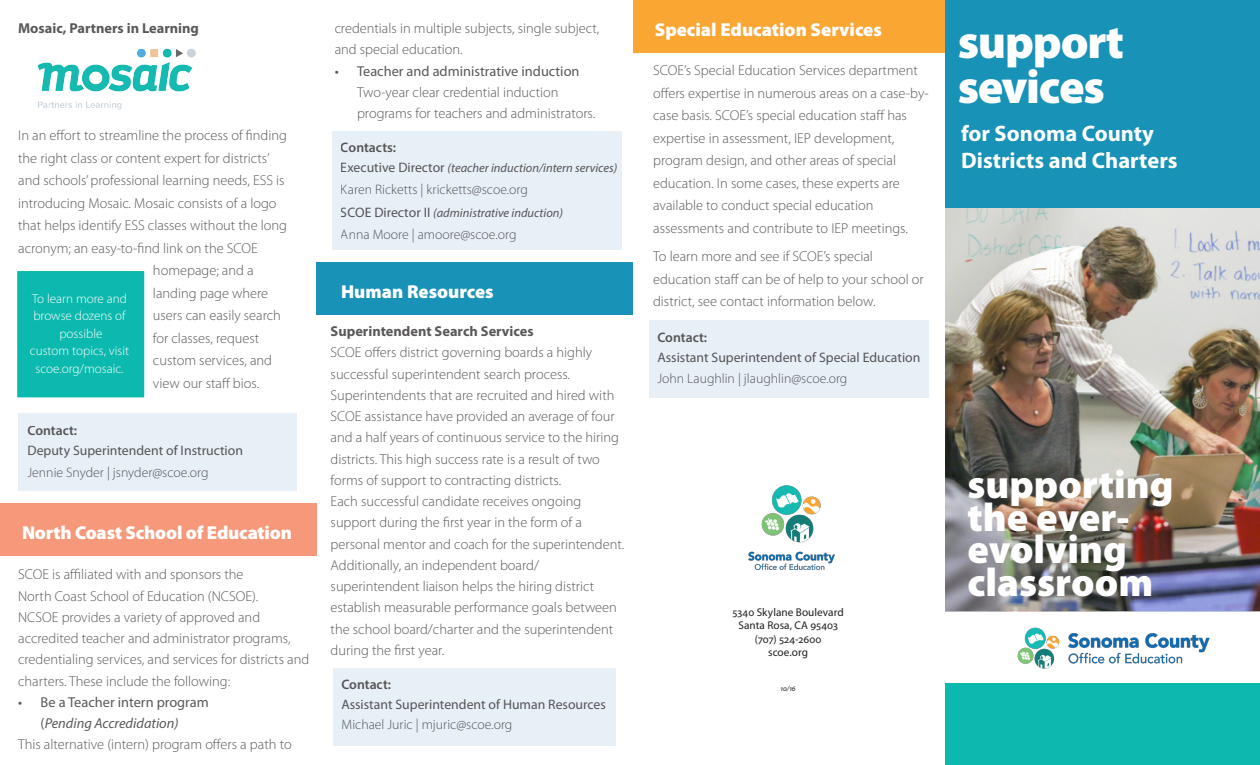
<style>
.page{position:relative;width:1260px;height:765px;background:#fff}
.page>*{position:absolute;margin:0;border:0;box-sizing:border-box;transform-origin:0 0}
.t1{font:900 47.5px "Myriad Pro";letter-spacing:-.025em;color:#fff}
.t2{font:900 40px/32.5px "Myriad Pro";color:#fff}
.t3{font:700 22.5px "Myriad Pro";color:#fff}
.t4{font:900 18.75px "Myriad Pro";color:#fff}
.t5{font:300 14.38px/21.2px "Myriad Pro";color:#231f20}
.t6{font:14.38px "Myriad Pro";color:#231f20}
.t7{font:700 14.38px "Myriad Pro";color:#231f20}
.t8{font:italic 14.38px "Myriad Pro";color:#231f20}
.t9{font:300 13.75px "Myriad Pro";color:#231f20}
.t10{font:13.75px "Myriad Pro";color:#231f20}
.t11{font:600 13.75px "Myriad Pro";color:#231f20}
.t12{font:300 13.12px "Myriad Pro";color:#fff}
.t13{font:italic 12.5px "Myriad Pro";color:#231f20}
.t14{font:11.25px "Myriad Pro";letter-spacing:.005em;color:#231f20}
.t15{font:italic 7.5px "Myriad Pro";color:#231f20}
.s1{font-style:normal}
.s2{font-style:normal;font-size:13.75px}
</style>
<div class="page">
<div style="left:945px;top:0;width:315px;height:208px;background:#1892b6"></div>
<div style="left:945px;top:683px;width:315px;height:82px;background:#0bb9ae"></div>
<img style="left:1017px;top:627px;width:193px;height:42px">
<img style="left:945px;top:208px;width:315px;height:403px">
<img style="left:748px;top:485px;width:87px;height:85px">
<div style="left:18px;top:413px;width:279px;height:78px;background:#e7f0f7"></div>
<div style="left:649px;top:321px;width:280px;height:77px;background:#e7f0f7"></div>
<div style="left:332px;top:131px;width:289px;height:118px;background:#e7f0f7"></div>
<div style="left:13px;top:267px;width:136px;height:135px;background:#0bb9ae"></div>
<div style="left:8px;top:262px;width:145px;height:144px;border:9px solid #fff"></div>
<div style="left:333px;top:668px;width:283px;height:77px;background:#e7f0f7"></div>
<div style="left:0;top:503px;width:316px;height:53px;background:#f6997a"></div>
<div style="left:316px;top:262px;width:317px;height:53px;background:#1892b7"></div>
<div style="left:634px;top:0;width:311px;height:53px;background:#faa633"></div>
<img style="left:37px;top:48px;width:159px;height:62px">
<p class="t7" style="left:18px;top:20px;width:182px">Mosaic, Partners in Learning</p>
<p class="t5" style="left:18px;top:125px;width:270px">In an effort to streamline the process of finding</p>
<p class="t5" style="left:18px;top:147px;width:253px">the right class or content expert for districts’</p>
<p class="t5" style="left:18px;top:170px;width:268px">and schools’ professional learning needs, ESS is</p>
<p class="t5" style="left:18px;top:192px;width:260px">introducing Mosaic. Mosaic consists of a logo</p>
<p class="t5" style="left:18px;top:215px;width:270px">that helps identify ESS classes without the long</p>
<p class="t5" style="left:18px;top:237px;width:241px">acronym; an easy-to-find link on the SCOE</p>
<p class="t5" style="left:153px;top:260px;width:102px">homepage; and a</p>
<p class="t5" style="left:153px;top:282px;width:117px">landing page where</p>
<p class="t5" style="left:153px;top:305px;width:129px">users can easily search</p>
<p class="t5" style="left:153px;top:327px;width:108px">for classes, request</p>
<p class="t5" style="left:153px;top:350px;width:121px">custom services, and</p>
<p class="t5" style="left:153px;top:372px;width:108px">view our staff bios.</p>
<p class="t12" style="left:32px;top:291px;width:96px">To learn more and</p>
<p class="t12" style="left:33px;top:309px;width:94px">browse dozens of</p>
<p class="t12" style="left:59px;top:326px;width:45px">possible</p>
<p class="t12" style="left:30px;top:344px;width:101px">custom topics, visit</p>
<p class="t12" style="left:36px;top:361px;width:90px">scoe.org/mosaic.</p>
<p class="t11" style="left:27px;top:422px;width:51px">Contact:</p>
<p class="t10" style="left:27px;top:443px;width:217px">Deputy Superintendent of Instruction</p>
<p class="t9" style="left:27px;top:465px;width:183px">Jennie Snyder | jsnyder@scoe.org</p>
<p class="t4" style="left:22px;top:522px;width:271px">North Coast School of Education</p>
<p class="t5" style="left:18px;top:564px;width:293px">SCOE is affiliated with and sponsors the<br>North Coast School of Education (NCSOE).<br>NCSOE provides a variety of approved and accredited teacher and administrator programs, credentialing services, and services for districts and charters. These include the following:</p>
<p class="t6" style="left:18px;top:694px;width:192px">• Be a Teacher intern program</p>
<p class="t8" style="left:41px;top:714px;width:139px"><span class="s1">(</span>Pending Accredidation)</p>
<p class="t5" style="left:18px;top:734px;width:275px">This alternative (intern) program offers a path to</p>
<p class="t5" style="left:335px;top:18px;width:266px">credentials in multiple subjects, single subject, and special education.</p>
<p class="t6" style="left:335px;top:63px;width:246px">• Teacher and administrative induction</p>
<p class="t5" style="left:357px;top:82px;width:240px">Two-year clear credential induction programs for teachers and administrators.</p>
<p class="t11" style="left:341px;top:139px;width:57px">Contacts:</p>
<p class="t13" style="left:341px;top:160px;width:278px"><span class="s2">Executive Director</span> (teacher induction/intern services)</p>
<p class="t9" style="left:341px;top:181px;width:189px">Karen Ricketts | kricketts@scoe.org</p>
<p class="t13" style="left:341px;top:205px;width:224px"><span class="s2">SCOE Director II</span> (administrative induction)</p>
<p class="t9" style="left:341px;top:226px;width:177px">Anna Moore | amoore@scoe.org</p>
<p class="t4" style="left:341px;top:281px;width:154px">Human Resources</p>
<p class="t7" style="left:331px;top:323px;width:205px">Superintendent Search Services</p>
<p class="t5" style="left:331px;top:342px;width:295px">SCOE offers district governing boards a highly successful superintendent search process.<br>Superintendents that are recruited and hired with SCOE assistance have provided an average of four and a half years of continuous service to the hiring districts. This high success rate is a result of two forms of support to contracting districts.<br>Each successful candidate receives ongoing support during the first year in the form of a personal mentor and coach for the superintendent.<br>Additionally, an independent board/ superintendent liaison helps the hiring district establish measurable performance goals between the school board/charter and the superintendent during the first year.</p>
<p class="t11" style="left:341px;top:676px;width:51px">Contact:</p>
<p class="t10" style="left:341px;top:697px;width:266px">Assistant Superintendent of Human Resources</p>
<p class="t9" style="left:341px;top:717px;width:173px">Michael Juric | mjuric@scoe.org</p>
<p class="t4" style="left:655px;top:19px;width:228px">Special Education Services</p>
<p class="t5" style="left:653px;top:59px;width:277px;line-height:22.5px">SCOE’s Special Education Services department offers expertise in numerous areas on a case-by&shy;case basis. SCOE’s special education staff has expertise in assessment, IEP development, program design, and other areas of special education. In some cases, these experts are available to conduct special education assessments and contribute to IEP meetings.</p>
<p class="t5" style="left:653px;top:246px;width:272px;line-height:22.5px">To learn more and see if SCOE’s special education staff can be of help to your school or district, see contact information below.</p>
<p class="t11" style="left:657px;top:328px;width:51px">Contact:</p>
<p class="t10" style="left:657px;top:350px;width:265px">Assistant Superintendent of Special Education</p>
<p class="t9" style="left:657px;top:371px;width:192px">John Laughlin | jlaughlin@scoe.org</p>
<p class="t14" style="left:733px;top:606px;width:113px">5340 Skylane Boulevard</p>
<p class="t14" style="left:738px;top:620px;width:101px">Santa Rosa, CA 95403</p>
<p class="t14" style="left:755px;top:633px;width:68px">(707) 524-2600</p>
<p class="t14" style="left:768px;top:647px;width:42px">scoe.org</p>
<p class="t15" style="left:780px;top:684px;width:17px">10/16</p>
<p class="t1" style="left:958px;top:15px;width:168px">support</p>
<p class="t1" style="left:958px;top:60px;width:149px">sevices</p>
<p class="t3" style="left:961px;top:121px;width:195px">for Sonoma County</p>
<p class="t3" style="left:961px;top:148px;width:218px">Districts and Charters</p>
<p class="t1" style="left:1081px;top:149px;width:158px">2015-16</p>
<p class="t2" style="left:968px;top:469px;width:208px">supporting the ever&shy;evolving classroom</p>
</div>
